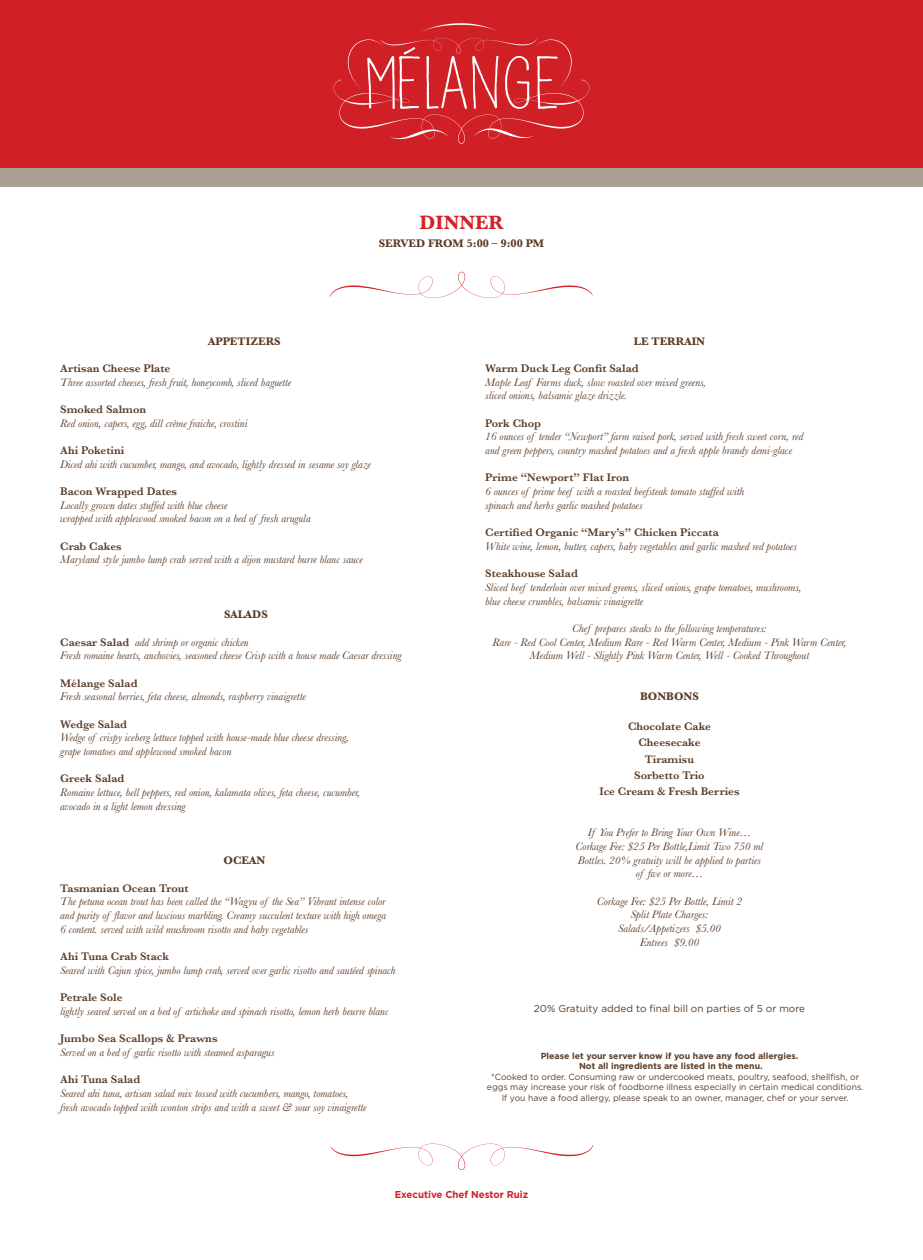
<style>
.page{position:relative;width:923px;height:1260px;background:#fff}
.page>*{position:absolute;margin:0;border:0;box-sizing:border-box;transform-origin:0 0}
.t1{font:700 20px "Baskerville";color:#d2232a}
.t2{font:italic 11.38px/13.6px "Baskerville";color:#5b3c27}
.t3{font:600 11.38px/16.2px "Baskerville";color:#5b3c27;text-align:center}
.t4{font:700 11.38px "Baskerville";color:#5b3c27}
.t5{font:10px "Gotham";color:#5b3c27}
.t6{font:700 10px "Gotham";color:#d11f26}
.t7{font:8.75px/10.5px "Gotham";color:#5b3c27;text-align:center}
.t8{font:700 8.75px/10.5px "Gotham";color:#5b3c27;text-align:center}
.s1{font-weight:600;font-style:normal}
</style>
<div class="page">
<div style="left:0;top:1px;width:922px;height:167px;background:#d11f26"></div>
<div style="left:0;top:168px;width:922px;height:18px;background:#aca095"></div>
<svg style="left:333px;top:23px;width:256px;height:121px"></svg>
<svg style="left:330px;top:272px;width:263px;height:26px"></svg>
<svg style="left:330px;top:1144px;width:263px;height:26px"></svg>
<h1 class="t1" style="left:419px;top:209px;width:85px">DINNER</h1>
<p class="t4" style="left:379px;top:236px;width:167px">SERVED FROM 5:00 – 9:00 PM</p>
<p class="t4" style="left:208px;top:333px;width:74px">APPETIZERS</p>
<p class="t3" style="left:60px;top:360px;width:112px">Artisan Cheese Plate</p>
<p class="t2" style="left:60px;top:375px;width:233px">Three assorted cheeses, fresh fruit, honeycomb, sliced baguette</p>
<p class="t3" style="left:60px;top:401px;width:88px">Smoked Salmon</p>
<p class="t2" style="left:60px;top:416px;width:189px">Red onion, capers, egg, dill crème fraiche, crostini</p>
<p class="t3" style="left:60px;top:442px;width:66px">Ahi Poketini</p>
<p class="t2" style="left:60px;top:457px;width:312px">Diced ahi with cucumber, mango, and avocado, lightly dressed in sesame soy glaze</p>
<p class="t3" style="left:60px;top:483px;width:118px">Bacon Wrapped Dates</p>
<p class="t2" style="left:60px;top:498px;width:252px">Locally grown dates stuffed with blue cheese<br>wrapped with applewood smoked bacon on a bed of fresh arugula</p>
<p class="t3" style="left:60px;top:538px;width:63px">Crab Cakes</p>
<p class="t2" style="left:60px;top:553px;width:304px">Maryland style jumbo lump crab served with a dijon mustard burre blanc sauce</p>
<p class="t4" style="left:224px;top:607px;width:45px">SALADS</p>
<p class="t2" style="left:60px;top:635px;width:343px"><span class="s1">Caesar Salad</span> add shrimp or organic chicken<br>Fresh romaine hearts, anchovies, seasoned cheese Crisp with a house made Caesar dressing</p>
<p class="t3" style="left:60px;top:675px;width:79px">Mélange Salad</p>
<p class="t2" style="left:60px;top:690px;width:247px">Fresh seasonal berries, feta cheese, almonds, raspberry vinaigrette</p>
<p class="t3" style="left:60px;top:716px;width:68px">Wedge Salad</p>
<p class="t2" style="left:60px;top:731px;width:290px">Wedge of crispy iceberg lettuce topped with house-made blue cheese dressing, grape tomatoes and applewood smoked bacon</p>
<p class="t3" style="left:60px;top:770px;width:66px">Greek Salad</p>
<p class="t2" style="left:60px;top:786px;width:301px">Romaine lettuce, bell peppers, red onion, kalamata olives, feta cheese, cucumber, avocado in a light lemon dressing</p>
<p class="t4" style="left:223px;top:853px;width:43px">OCEAN</p>
<p class="t3" style="left:60px;top:880px;width:130px">Tasmanian Ocean Trout</p>
<p class="t2" style="left:60px;top:895px;width:327px;text-align:justify">The petuna ocean trout has been called the “Wagyu of the Sea” Vibrant intense color and purity of flavor and luscious marbling. Creamy succulent texture with high omega 6 content. served with wild mushroom risotto and baby vegetables</p>
<p class="t3" style="left:60px;top:948px;width:110px">Ahi Tuna Crab Stack</p>
<p class="t2" style="left:60px;top:963px;width:337px">Seared with Cajun spice, jumbo lump crab, served over garlic risotto and sautéed spinach</p>
<p class="t3" style="left:60px;top:989px;width:64px">Petrale Sole</p>
<p class="t2" style="left:60px;top:1004px;width:330px">lightly seared served on a bed of artichoke and spinach risotto, lemon herb beurre blanc</p>
<p class="t3" style="left:60px;top:1030px;width:159px">Jumbo Sea Scallops &amp; Prawns</p>
<p class="t2" style="left:60px;top:1045px;width:216px">Served on a bed of garlic risotto with steamed asparagus</p>
<p class="t3" style="left:60px;top:1071px;width:82px">Ahi Tuna Salad</p>
<p class="t2" style="left:60px;top:1087px;width:308px">Seared ahi tuna, artisan salad mix tossed with cucumbers, mango, tomatoes, fresh avocado topped with wonton strips and with a sweet &amp; sour soy vinaigrette</p>
<p class="t4" style="left:633px;top:333px;width:73px">LE TERRAIN</p>
<p class="t3" style="left:485px;top:360px;width:155px">Warm Duck Leg Confit Salad</p>
<p class="t2" style="left:485px;top:375px;width:222px">Maple Leaf Farms duck, slow roasted over mixed greens, sliced onions, balsamic glaze drizzle.</p>
<p class="t3" style="left:485px;top:415px;width:57px">Pork Chop</p>
<p class="t2" style="left:485px;top:430px;width:320px">16 ounces of tender “Newport” farm raised pork, served with fresh sweet corn, red and green peppers, country mashed potatoes and a fresh apple brandy demi-glace</p>
<p class="t3" style="left:485px;top:469px;width:145px">Prime “Newport” Flat Iron</p>
<p class="t2" style="left:485px;top:485px;width:261px">6 ounces of prime beef with a roasted beefsteak tomato stuffed with spinach and herbs garlic mashed potatoes</p>
<p class="t3" style="left:485px;top:524px;width:235px">Certified Organic “Mary’s” Chicken Piccata</p>
<p class="t2" style="left:485px;top:539px;width:313px">White wine, lemon, butter, capers, baby vegetables and garlic mashed red potatoes</p>
<p class="t3" style="left:485px;top:565px;width:94px">Steakhouse Salad</p>
<p class="t2" style="left:485px;top:580px;width:317px">Sliced beef tenderloin over mixed greens, sliced onions, grape tomatoes, mushrooms, blue cheese crumbles, balsamic vinaigrette</p>
<p class="t2" style="left:492px;top:621px;width:355px;text-align:center">Chef prepares steaks to the following temperatures:<br>Rare - Red Cool Center, Medium Rare - Red Warm Center, Medium - Pink Warm Center,<br>Medium Well - Slightly Pink Warm Center, Well - Cooked Throughout</p>
<p class="t4" style="left:640px;top:689px;width:60px">BONBONS</p>
<p class="t3" style="left:599px;top:718px;width:142px">Chocolate Cake<br>Cheesecake<br>Tiramisu<br>Sorbetto Trio<br>Ice Cream &amp; Fresh Berries</p>
<p class="t2" style="left:575px;top:826px;width:189px;text-align:center">If You Prefer to Bring Your Own Wine… Corkage Fee: $25 Per Bottle,Limit Two 750 ml Bottles. 20% gratuity will be applied to parties of five or more…</p>
<p class="t2" style="left:596px;top:894px;width:147px;text-align:center">Corkage Fee: $25 Per Bottle, Limit 2<br>Split Plate Charges:<br>Salads/Appetizers $5.00<br>Entrees $9.00</p>
<p class="t5" style="left:534px;top:1002px;width:273px">20% Gratuity added to final bill on parties of 5 or more</p>
<p class="t8" style="left:540px;top:1051px;width:259px">Please let your server know if you have any food allergies.<br>Not all ingredients are listed in the menu.</p>
<p class="t7" style="left:487px;top:1071px;width:378px">*Cooked to order. Consuming raw or undercooked meats, poultry, seafood, shellfish, or eggs may increase your risk of foodborne illness especially in certain medical conditions.<br>If you have a food allergy, please speak to an owner, manager, chef or your server.</p>
<p class="t6" style="left:394px;top:1188px;width:135px">Executive Chef Nestor Ruiz</p>
</div>
